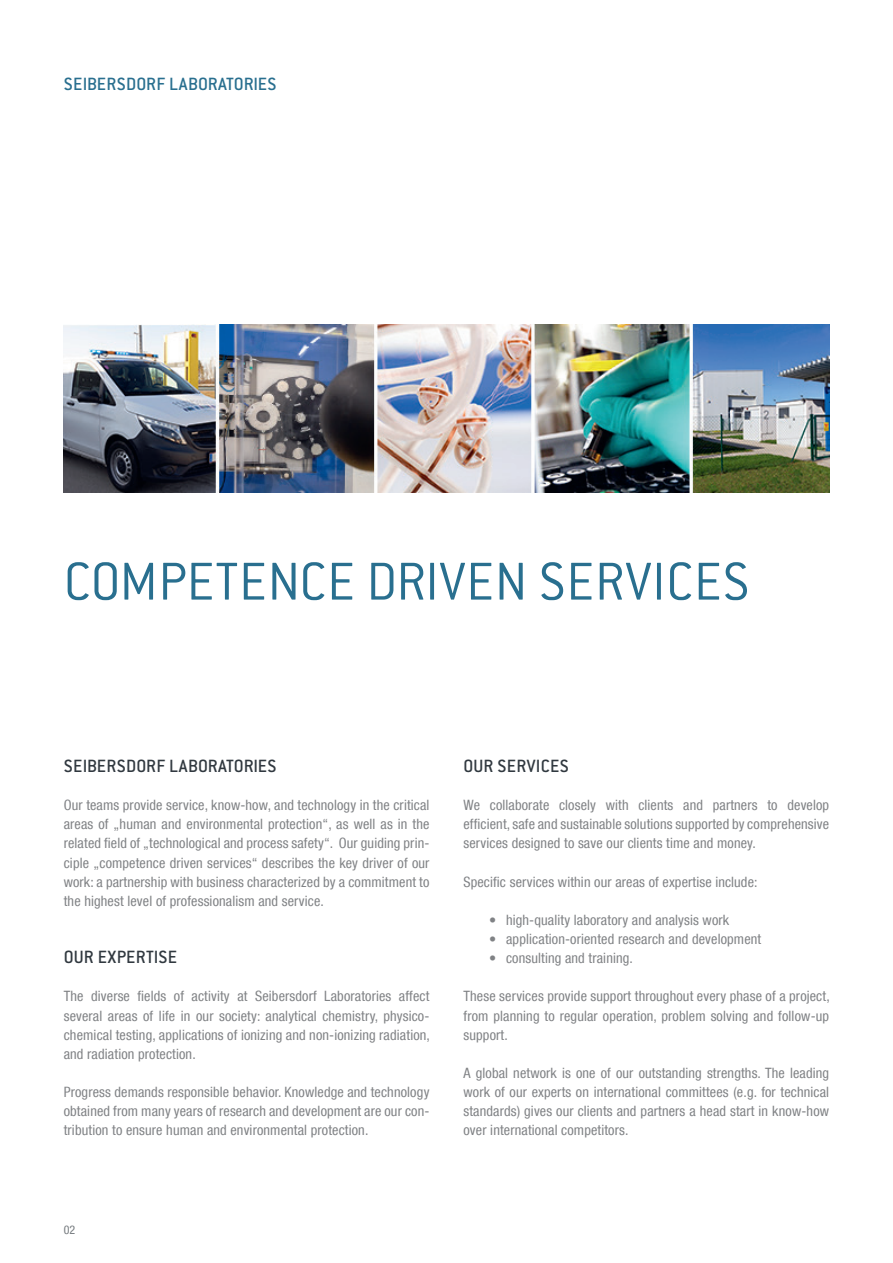
<style>
.page{position:relative;width:893px;height:1263px;background:#fff}
.page>*{position:absolute;margin:0;border:0;box-sizing:border-box;transform-origin:0 0}
.t1{font:300 58.5px "Conduit ITC Pro";letter-spacing:.01em;color:#296f8f}
.t2{font:500 19.5px "Conduit ITC Pro";letter-spacing:.015em;color:#313940}
.t3{font:500 19.5px "Conduit ITC Pro";color:#296f8f}
.t4{font:condensed 14.25px/19.2px "Helvetica Neue LT Com";letter-spacing:.01em;color:#808285;text-align:justify}
.t5{font:condensed 12px "Helvetica Neue LT Com";color:#767b7f}
</style>
<div class="page">
<img style="left:64px;top:324px;width:765px;height:168px">
<h2 class="t3" style="left:64px;top:73px;width:214px">SEIBERSDORF LABORATORIES</h2>
<h1 class="t1" style="left:64px;top:550px;width:687px">COMPETENCE DRIVEN SERVICES</h1>
<h2 class="t2" style="left:64px;top:755px;width:214px">SEIBERSDORF LABORATORIES</h2>
<p class="t4" style="left:64px;top:795px;width:367px">Our teams provide service, know-how, and technology in the critical areas of „human and environmental protection“, as well as in the related field of „technological and process safety“. Our guiding prin&shy;ciple „competence driven services“ describes the key driver of our work: a partnership with business characterized by a commitment to the highest level of professionalism and service.</p>
<h2 class="t2" style="left:64px;top:946px;width:115px">OUR EXPERTISE</h2>
<p class="t4" style="left:64px;top:987px;width:368px">The diverse fields of activity at Seibersdorf Laboratories affect several areas of life in our society: analytical chemistry, physico&shy;chemical testing, applications of ionizing and non-ionizing radiation, and radiation protection.</p>
<p class="t4" style="left:64px;top:1082px;width:367px">Progress demands responsible behavior. Knowledge and technology obtained from many years of research and development are our con&shy;tribution to ensure human and environmental protection.</p>
<h2 class="t2" style="left:463px;top:755px;width:107px">OUR SERVICES</h2>
<p class="t4" style="left:463px;top:795px;width:367px">We collaborate closely with clients and partners to develop efficient, safe and sustainable solutions supported by comprehensive services designed to save our clients time and money.</p>
<p class="t4" style="left:463px;top:872px;width:296px">Specific services within our areas of expertise include:</p>
<p class="t4" style="left:489px;top:910px;width:242px">• high-quality laboratory and analysis work</p>
<p class="t4" style="left:489px;top:929px;width:274px">• application-oriented research and development</p>
<p class="t4" style="left:489px;top:948px;width:146px">• consulting and training.</p>
<p class="t4" style="left:463px;top:987px;width:368px">These services provide support throughout every phase of a project, from planning to regular operation, problem solving and follow-up support.</p>
<p class="t4" style="left:463px;top:1063px;width:367px">A global network is one of our outstanding strengths. The leading work of our experts on international committees (e.g. for technical standards) gives our clients and partners a head start in know-how over international competitors.</p>
<p class="t5" style="left:64px;top:1222px;width:13px">02</p>
</div>
